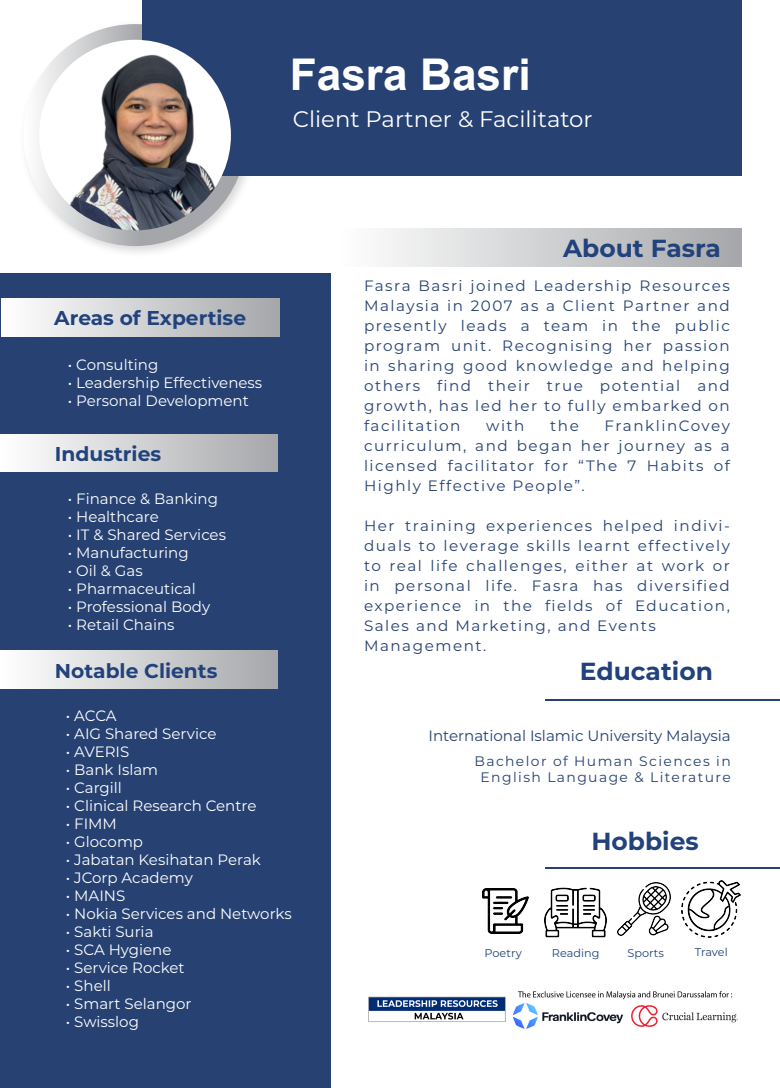
<style>
.page{position:relative;width:780px;height:1088px;background:#fff}
.page>*{position:absolute;margin:0;border:0;box-sizing:border-box;transform-origin:0 0}
.t1{font:700 43.75px "Arial";color:#fff}
.t2{font:700 24.62px "Montserrat";color:#21427c}
.t3{font:22.5px "Montserrat";color:#fff}
.t4{font:700 20px "Montserrat";color:#21427c}
.t5{font:15px/20px "Montserrat";letter-spacing:.1em;color:#264172;text-align:justify}
.t6{font:15px "Montserrat";color:#fff}
.t7{font:15px "Montserrat";color:#264172}
.t8{font:13.75px/16.5px "Montserrat";letter-spacing:.1em;color:#264172;text-align:center}
.t9{font:11.25px "Montserrat";color:#21427c}
</style>
<div class="page">
<div style="left:0;top:273px;width:330px;height:815px;background:#264172"></div>
<img style="left:101px;top:175px;width:161px;height:78px">
<svg style="left:28px;top:24px;width:219px;height:222px"></svg>
<div style="left:142px;top:0;width:599px;height:175px;background:#264172"></div>
<div style="left:336px;top:228px;width:405px;height:38px;background:linear-gradient(to right,#fff,#a5a7aa)"></div>
<img style="left:39px;top:40px;width:192px;height:190px">
<div style="left:2px;top:298px;width:277px;height:38px;background:linear-gradient(to right,#fff,#a5a7aa)"></div>
<div style="left:1px;top:650px;width:277px;height:38px;background:linear-gradient(to right,#fff,#a5a7aa)"></div>
<div style="left:1px;top:434px;width:277px;height:38px;background:linear-gradient(to right,#fff,#a5a7aa)"></div>
<hr style="left:545px;top:699px;width:235px;height:2px;background:#264172">
<hr style="left:545px;top:867px;width:235px;height:2px;background:#264172">
<img style="left:483px;top:889px;width:45px;height:45px">
<img style="left:681px;top:880px;width:59px;height:58px">
<img style="left:544px;top:887px;width:62px;height:51px">
<img style="left:617px;top:882px;width:54px;height:54px">
<img style="left:369px;top:991px;width:368px;height:38px">
<h1 class="t1" style="left:290px;top:46px;width:242px">Fasra Basri</h1>
<h3 class="t3" style="left:293px;top:104px;width:301px">Client Partner &amp; Facilitator</h3>
<h3 class="t4" style="left:54px;top:304px;width:193px">Areas of Expertise</h3>
<p class="t6" style="left:68px;top:354px;width:92px">• Consulting</p>
<p class="t6" style="left:68px;top:372px;width:196px">• Leadership Effectiveness</p>
<p class="t6" style="left:68px;top:390px;width:182px">• Personal Development</p>
<h3 class="t4" style="left:55px;top:439px;width:108px">Industries</h3>
<p class="t6" style="left:68px;top:488px;width:151px">• Finance &amp; Banking</p>
<p class="t6" style="left:68px;top:506px;width:92px">• Healthcare</p>
<p class="t6" style="left:68px;top:524px;width:159px">• IT &amp; Shared Services</p>
<p class="t6" style="left:68px;top:542px;width:122px">• Manufacturing</p>
<p class="t6" style="left:68px;top:560px;width:76px">• Oil &amp; Gas</p>
<p class="t6" style="left:68px;top:578px;width:129px">• Pharmaceutical</p>
<p class="t6" style="left:68px;top:596px;width:144px">• Professional Body</p>
<p class="t6" style="left:68px;top:614px;width:108px">• Retail Chains</p>
<h3 class="t4" style="left:55px;top:656px;width:164px">Notable Clients</h3>
<h2 class="t2" style="left:563px;top:230px;width:159px">About Fasra</h2>
<p class="t5" style="left:364px;top:275px;width:367px">Fasra Basri joined Leadership Resources Malaysia in 2007 as a Client Partner and presently leads a team in the public program unit. Recognising her passion in sharing good knowledge and helping others find their true potential and growth, has led her to fully embarked on facilitation</p>
<p class="t5" style="left:364px;top:415px;width:367px;text-indent:240px">FranklinCovey curriculum, and began her journey as a licensed facilitator for “The 7 Habits of Highly Effective People”.</p>
<p class="t5" style="left:364px;top:515px;width:367px;text-align:left">Her training experiences helped indivi&shy;duals to leverage skills learnt effectively to real life challenges, either at work or in personal life. Fasra has diversified experience in the fields of Education, Sales and Marketing, and Events Management.</p>
<h2 class="t2" style="left:579px;top:654px;width:135px">Education</h2>
<p class="t5" style="left:486px;top:415px;width:40px">with</p>
<p class="t5" style="left:550px;top:415px;width:30px">the</p>
<p class="t6" style="left:66px;top:705px;width:52px">• ACCA</p>
<p class="t6" style="left:66px;top:723px;width:152px">• AIG Shared Service</p>
<p class="t6" style="left:66px;top:741px;width:65px">• AVERIS</p>
<p class="t6" style="left:66px;top:759px;width:94px">• Bank Islam</p>
<p class="t6" style="left:66px;top:777px;width:58px">• Cargill</p>
<p class="t6" style="left:66px;top:795px;width:192px">• Clinical Research Centre</p>
<p class="t6" style="left:66px;top:813px;width:53px">• FIMM</p>
<p class="t6" style="left:66px;top:831px;width:79px">• Glocomp</p>
<p class="t6" style="left:66px;top:849px;width:196px">• Jabatan Kesihatan Perak</p>
<p class="t6" style="left:66px;top:867px;width:128px">• JCorp Academy</p>
<p class="t6" style="left:66px;top:885px;width:61px">• MAINS</p>
<p class="t6" style="left:66px;top:903px;width:227px">• Nokia Services and Networks</p>
<p class="t6" style="left:66px;top:921px;width:89px">• Sakti Suria</p>
<p class="t6" style="left:66px;top:939px;width:107px">• SCA Hygiene</p>
<p class="t6" style="left:66px;top:957px;width:120px">• Service Rocket</p>
<p class="t6" style="left:66px;top:975px;width:46px">• Shell</p>
<p class="t6" style="left:66px;top:993px;width:127px">• Smart Selangor</p>
<p class="t6" style="left:66px;top:1011px;width:75px">• Swisslog</p>
<p class="t7" style="left:428px;top:725px;width:304px">International Islamic University Malaysia</p>
<p class="t8" style="left:474px;top:752px;width:258px">Bachelor of Human Sciences in<br>English Language &amp; Literature</p>
<h2 class="t2" style="left:591px;top:824px;width:109px">Hobbies</h2>
<p class="t9" style="left:484px;top:945px;width:39px">Poetry</p>
<p class="t9" style="left:694px;top:944px;width:34px">Travel</p>
<p class="t9" style="left:552px;top:945px;width:49px">Reading</p>
<p class="t9" style="left:627px;top:945px;width:38px">Sports</p>
</div>
